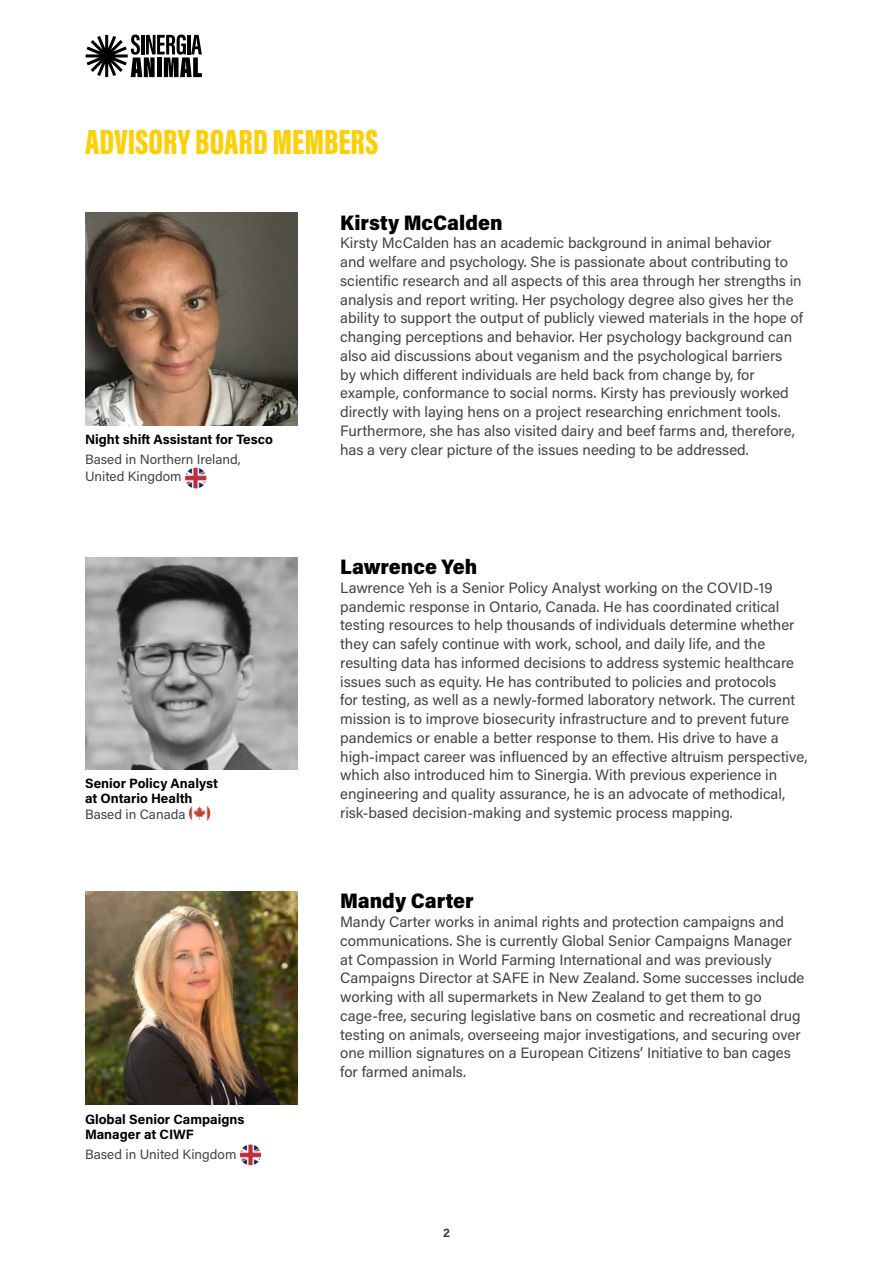
<style>
.page{position:relative;width:893px;height:1263px;background:#fff}
.page>*{position:absolute;margin:0;border:0;box-sizing:border-box;transform-origin:0 0}
.t1{font:900 36px "Acumin Pro Extra Cond";color:#fdcf0b}
.t2{font:900 21px "Acumin Pro Semi Cond";color:#000}
.t3{font:15px/18.8px "Acumin Pro";color:#434343}
.t4{font:700 13.5px/15px "Acumin Pro";color:#000}
.t5{font:13.5px/16.5px "Acumin Pro";color:#434343}
.t6{font:700 12px "Acumin Pro";color:#3c3c3c}
</style>
<div class="page">
<svg style="left:86px;top:35px;width:116px;height:42px"></svg>
<img style="left:85px;top:891px;width:213px;height:213px">
<img style="left:240px;top:1144px;width:21px;height:21px;border-radius:10px">
<img style="left:85px;top:213px;width:213px;height:212px">
<img style="left:185px;top:468px;width:21px;height:20px;border-radius:10px">
<img style="left:85px;top:557px;width:213px;height:213px">
<img style="left:189px;top:803px;width:21px;height:21px;border-radius:10px">
<h1 class="t1" style="left:85px;top:120px;width:295px">ADVISORY BOARD MEMBERS</h1>
<p class="t4" style="left:85px;top:431px;width:189px">Night shift Assistant for Tesco</p>
<p class="t5" style="left:85px;top:451px;width:157px">Based in Northern Ireland,<br>United Kingdom</p>
<p class="t4" style="left:85px;top:775px;width:134px">Senior Policy Analyst at Ontario Health</p>
<p class="t5" style="left:85px;top:806px;width:102px">Based in Canada</p>
<p class="t4" style="left:85px;top:1111px;width:161px">Global Senior Campaigns<br>Manager at CIWF</p>
<p class="t5" style="left:85px;top:1146px;width:153px">Based in United Kingdom</p>
<h2 class="t2" style="left:340px;top:207px;width:164px">Kirsty McCalden</h2>
<p class="t3" style="left:340px;top:233px;width:464px">Kirsty McCalden has an academic background in animal behavior<br>and welfare and psychology. She is passionate about contributing to scientific research and all aspects of this area through her strengths in analysis and report writing. Her psychology degree also gives her the ability to support the output of publicly viewed materials in the hope of changing perceptions and behavior. Her psychology background can also aid discussions about veganism and the psychological barriers<br>by which different individuals are held back from change by, for example, conformance to social norms. Kirsty has previously worked directly with laying hens on a project researching enrichment tools.<br>Furthermore, she has also visited dairy and beef farms and, therefore, has a very clear picture of the issues needing to be addressed.</p>
<h2 class="t2" style="left:340px;top:552px;width:139px">Lawrence Yeh</h2>
<p class="t3" style="left:340px;top:578px;width:469px">Lawrence Yeh is a Senior Policy Analyst working on the COVID-19 pandemic response in Ontario, Canada. He has coordinated critical testing resources to help thousands of individuals determine whether they can safely continue with work, school, and daily life, and the resulting data has informed decisions to address systemic healthcare issues such as equity. He has contributed to policies and protocols<br>for testing, as well as a newly-formed laboratory network. The current mission is to improve biosecurity infrastructure and to prevent future pandemics or enable a better response to them. His drive to have a high-impact career was influenced by an effective altruism perspective, which also introduced him to Sinergia. With previous experience in engineering and quality assurance, he is an advocate of methodical, risk-based decision-making and systemic process mapping.</p>
<h2 class="t2" style="left:340px;top:886px;width:135px">Mandy Carter</h2>
<p class="t3" style="left:340px;top:912px;width:466px">Mandy Carter works in animal rights and protection campaigns and communications. She is currently Global Senior Campaigns Manager at Compassion in World Farming International and was previously Campaigns Director at SAFE in New Zealand. Some successes include working with all supermarkets in New Zealand to get them to go cage-free, securing legislative bans on cosmetic and recreational drug testing on animals, overseeing major investigations, and securing over one million signatures on a European Citizens’ Initiative to ban cages for farmed animals.</p>
<p class="t6" style="left:443px;top:1224px;width:8px">2</p>
</div>
